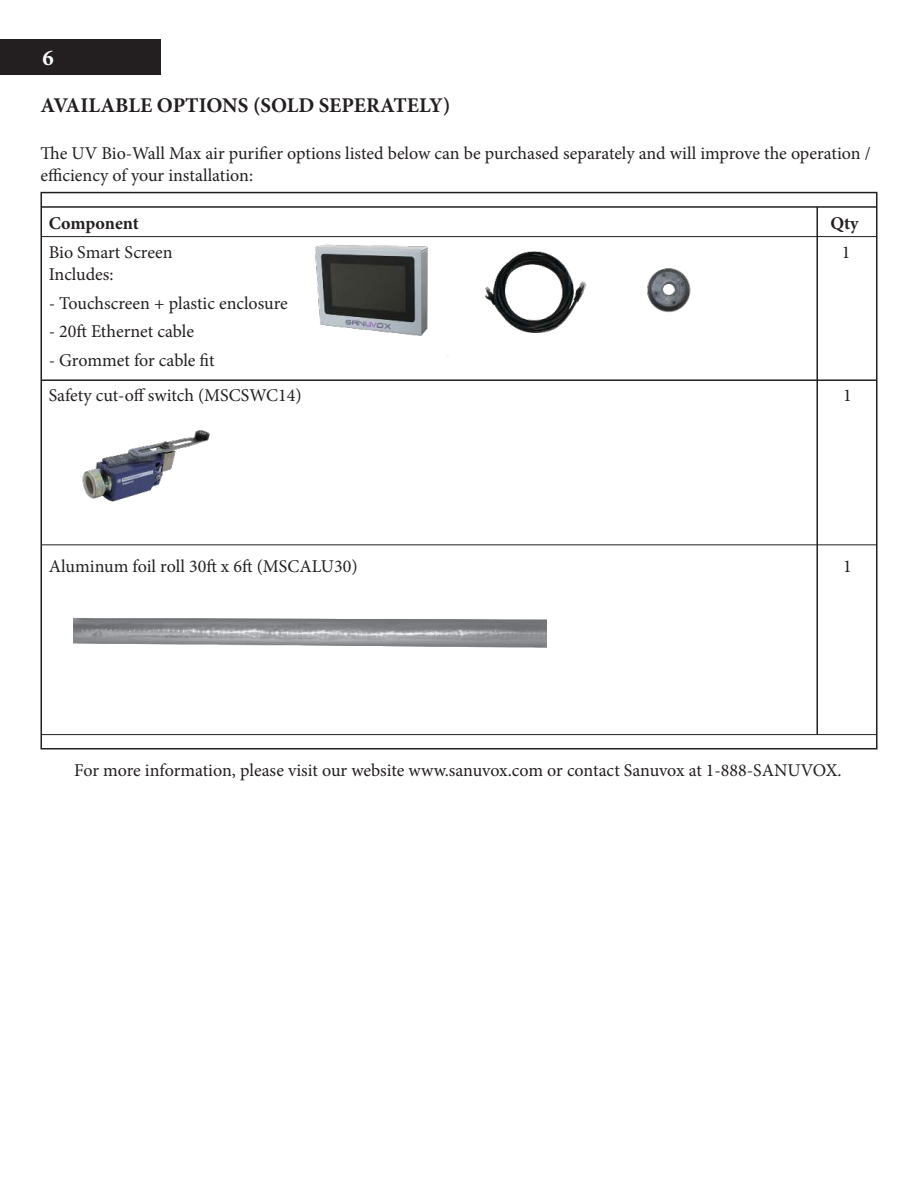
<style>
.page{position:relative;width:918px;height:1188px;background:#fff}
.page>*{position:absolute;margin:0;border:0;box-sizing:border-box;transform-origin:0 0}
.t1{font:700 22.5px "Minion Pro";color:#fff}
.t2{font:700 21px "Minion Pro";color:#231f20}
.t3{font:18px/21.6px "Minion Pro";letter-spacing:-.005em;color:#231f20}
.t4{font:700 18px "Minion Pro";letter-spacing:-.005em;color:#231f20}
</style>
<div class="page">
<div style="left:1px;top:39px;width:160px;height:35px;background:#231f20"></div>
<hr style="left:42px;top:206px;width:834px;height:2px;background:#231f20">
<hr style="left:42px;top:236px;width:834px;height:1px;background:#231f20">
<hr style="left:42px;top:379px;width:834px;height:2px;background:#231f20">
<hr style="left:42px;top:544px;width:834px;height:1px;background:#231f20">
<hr style="left:42px;top:734px;width:834px;height:1px;background:#231f20">
<hr style="left:816px;top:207px;width:2px;height:527px;background:#231f20">
<img style="left:82px;top:430px;width:128px;height:72px">
<img style="left:268px;top:236px;width:181px;height:121px">
<img style="left:447px;top:236px;width:181px;height:120px">
<img style="left:73px;top:618px;width:473px;height:30px">
<img style="left:623px;top:259px;width:68px;height:61px">
<p class="t1" style="left:43px;top:49px;width:13px">6</p>
<p class="t2" style="left:40px;top:97px;width:411px">AVAILABLE OPTIONS (SOLD SEPERATELY)</p>
<p class="t3" style="left:40px;top:144px;width:832px">he UV Bio-Wall Max air puriier options listed below can be purchased separately and will improve the operation / eiciency of your installation:</p>
<p class="t4" style="left:49px;top:217px;width:92px">Component</p>
<p class="t4" style="left:830px;top:217px;width:30px">Qty</p>
<p class="t3" style="left:49px;top:243px;width:125px">Bio Smart Screen</p>
<p class="t3" style="left:842px;top:243px;width:10px">1</p>
<p class="t3" style="left:49px;top:265px;width:66px">Includes:</p>
<p class="t3" style="left:49px;top:294px;width:241px">- Touchscreen + plastic enclosure</p>
<p class="t3" style="left:49px;top:322px;width:147px">- 20t Ethernet cable</p>
<p class="t3" style="left:49px;top:344px;width:254px;line-height:35.2px">- Grommet for cable it<br>Safety cut-of switch (MSCSWC14)</p>
<p class="t3" style="left:843px;top:386px;width:10px">1</p>
<p class="t3" style="left:49px;top:557px;width:310px">Aluminum foil roll 30t x 6t (MSCALU30)</p>
<p class="t3" style="left:843px;top:557px;width:10px">1</p>
<p class="t3" style="left:74px;top:760px;width:769px">For more information, please visit our website www.sanuvox.com or contact Sanuvox at 1-888-SANUVOX.</p>
</div>
